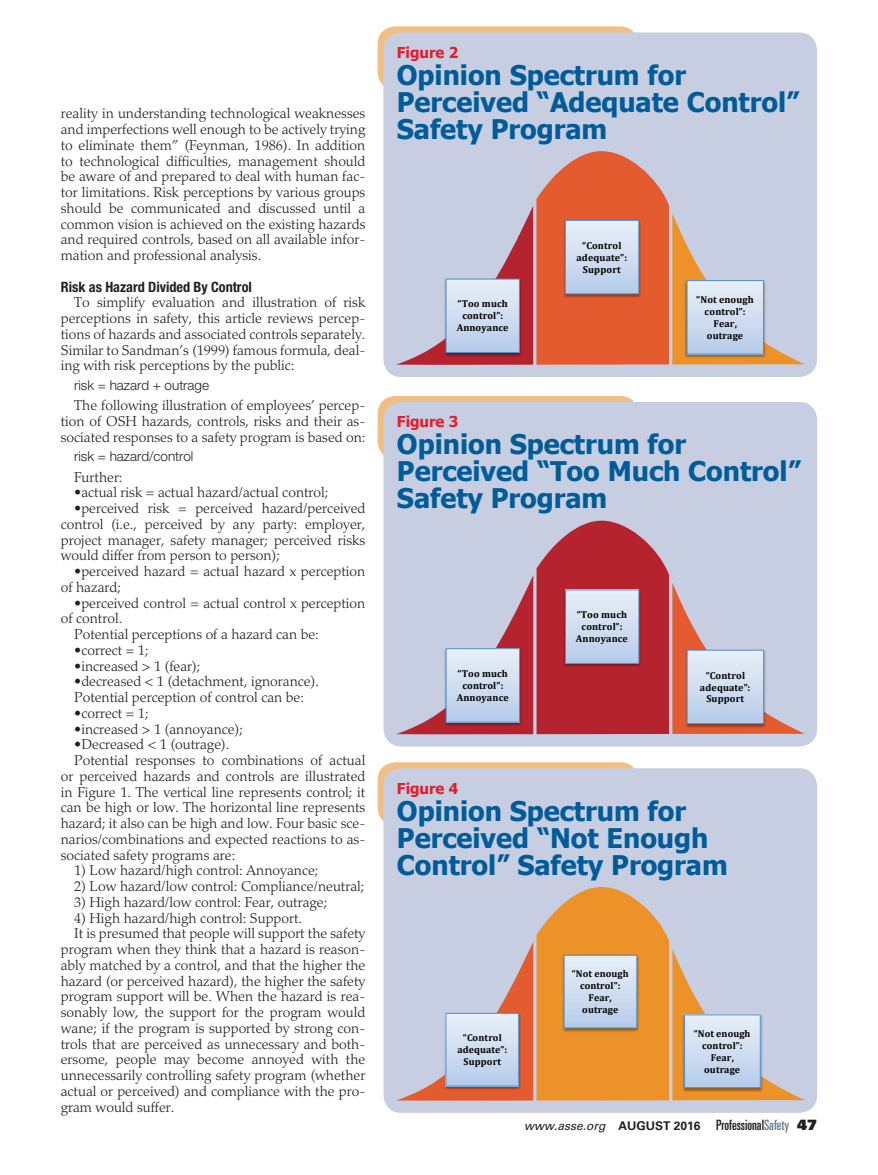
<style>
.page{position:relative;width:878px;height:1175px;background:#fff}
.page>*{position:absolute;margin:0;border:0;box-sizing:border-box;transform-origin:0 0}
.t1{font:700 27px/27px "Tahoma";color:#005c99}
.t2{font:700 15px "Tahoma";color:#e11e30}
.t3{font:300 14.25px/15.8px "Palatino LT Std";color:#231f20;text-align:justify}
.t4{font:700 condensed 14.25px "Helvetica Neue LT Std";color:#231f20}
.t5{font:300 13.5px "Helvetica Neue LT Std";color:#231f20}
.t6{font:italic 12px "Univers LT Std";color:#231f20}
.t7{font:700 10.05px/12px "Cambria";letter-spacing:.005em;color:#000;text-align:center}
.t8{font:700 9.9px/12px "Cambria";letter-spacing:.005em;color:#000;text-align:center}
.s1{font-weight:700;font-style:normal}
.s2{font-style:normal;font-stretch:ultra-condensed;font-size:14.25px}
.s3{font-style:normal;font-stretch:ultra-condensed;font-size:14.25px;color:#657c91}
.s4{font-family:"Univers LT Std X Black";font-style:normal;font-size:14.25px}
</style>
<div class="page">
<div style="left:377px;top:26px;width:261px;height:64px;background:#f1be84;border-radius:18px"></div>
<div style="left:383px;top:32px;width:434px;height:345px;background:#c7cee2;border-radius:18px"></div>
<svg style="left:396px;top:151px;width:408px;height:214px"></svg>
<img style="left:561px;top:218px;width:81px;height:81px">
<svg style="left:567px;top:222px;width:70px;height:70px"></svg>
<div style="left:565px;top:220px;width:74px;height:74px;border:1px solid #518ec5"></div>
<img style="left:565px;top:224px;width:73px;height:66px">
<img style="left:442px;top:277px;width:81px;height:81px">
<svg style="left:447px;top:281px;width:71px;height:70px"></svg>
<div style="left:445px;top:279px;width:75px;height:74px;border:1px solid #518ec5"></div>
<img style="left:446px;top:283px;width:73px;height:65px">
<img style="left:682px;top:278px;width:85px;height:82px">
<svg style="left:688px;top:282px;width:73px;height:70px"></svg>
<div style="left:686px;top:280px;width:77px;height:74px;border:1px solid #518ec5"></div>
<img style="left:687px;top:284px;width:76px;height:66px">
<div style="left:377px;top:396px;width:261px;height:63px;background:#f1be84;border-radius:18px"></div>
<div style="left:383px;top:402px;width:434px;height:344px;background:#c7cee2;border-radius:18px"></div>
<svg style="left:397px;top:520px;width:407px;height:214px"></svg>
<img style="left:561px;top:587px;width:81px;height:82px">
<svg style="left:567px;top:591px;width:70px;height:70px"></svg>
<div style="left:565px;top:589px;width:74px;height:74px;border:1px solid #518ec5"></div>
<img style="left:565px;top:594px;width:73px;height:65px">
<img style="left:442px;top:646px;width:81px;height:81px">
<svg style="left:447px;top:650px;width:71px;height:70px"></svg>
<div style="left:445px;top:648px;width:75px;height:74px;border:1px solid #518ec5"></div>
<img style="left:446px;top:652px;width:73px;height:66px">
<img style="left:683px;top:647px;width:84px;height:82px">
<svg style="left:688px;top:652px;width:74px;height:70px"></svg>
<div style="left:686px;top:650px;width:78px;height:74px;border:1px solid #518ec5"></div>
<img style="left:687px;top:654px;width:76px;height:65px">
<div style="left:377px;top:762px;width:261px;height:63px;background:#f1be84;border-radius:18px"></div>
<div style="left:383px;top:768px;width:434px;height:344px;background:#c7cee2;border-radius:18px"></div>
<svg style="left:398px;top:887px;width:406px;height:213px"></svg>
<img style="left:560px;top:952px;width:80px;height:81px">
<svg style="left:565px;top:956px;width:70px;height:70px"></svg>
<div style="left:563px;top:954px;width:74px;height:74px;border:1px solid #518ec5"></div>
<img style="left:564px;top:959px;width:72px;height:65px">
<img style="left:442px;top:1011px;width:80px;height:80px">
<svg style="left:447px;top:1015px;width:70px;height:69px"></svg>
<div style="left:445px;top:1013px;width:74px;height:73px;border:1px solid #518ec5"></div>
<img style="left:446px;top:1017px;width:72px;height:64px">
<img style="left:680px;top:1012px;width:84px;height:81px">
<svg style="left:686px;top:1016px;width:72px;height:69px"></svg>
<div style="left:684px;top:1014px;width:76px;height:73px;border:1px solid #518ec5"></div>
<img style="left:684px;top:1019px;width:75px;height:64px">
<p class="t3" style="left:61px;top:106px;width:306px">reality in understanding technological weaknesses and imperfections well enough to be actively trying to eliminate them” (Feynman, 1986). In addition to technological difficulties, management should be aware of and prepared to deal with human fac&shy;tor limitations. Risk perceptions by various groups should be communicated and discussed until a common vision is achieved on the existing hazards and required controls, based on all available infor&shy;mation and professional analysis.</p>
<p class="t4" style="left:61px;top:278px;width:193px">Risk as Hazard Divided By Control</p>
<p class="t3" style="left:61px;top:295px;width:306px;text-indent:13px">To simplify evaluation and illustration of risk perceptions in safety, this article reviews percep&shy;tions of hazards and associated controls separately.<br>Similar to Sandman’s (1999) famous formula, deal&shy;ing with risk perceptions by the public:</p>
<p class="t5" style="left:74px;top:377px;width:136px">risk = hazard + outrage</p>
<p class="t3" style="left:61px;top:398px;width:306px;text-indent:13px">The following illustration of employees’ percep&shy;tion of OSH hazards, controls, risks and their as&shy;sociated responses to a safety program is based on:</p>
<p class="t5" style="left:74px;top:448px;width:121px">risk = hazard/control</p>
<p class="t3" style="left:74px;top:469px;width:50px">Further:</p>
<p class="t3" style="left:74px;top:485px;width:256px">•actual risk = actual hazard/actual control;</p>
<p class="t3" style="left:61px;top:500px;width:306px;text-indent:13px">•perceived risk = perceived hazard/perceived control (i.e., perceived by any party: employer, project manager, safety manager; perceived risks would differ from person to person);</p>
<p class="t3" style="left:61px;top:563px;width:306px;text-indent:13px">•perceived hazard = actual hazard x perception of hazard;</p>
<p class="t3" style="left:74px;top:595px;width:292px">•perceived control = actual control x perception</p>
<p class="t3" style="left:61px;top:611px;width:63px">of control.</p>
<p class="t3" style="left:74px;top:626px;width:246px">Potential perceptions of a hazard can be:</p>
<p class="t3" style="left:74px;top:642px;width:76px">•correct = 1;</p>
<p class="t3" style="left:74px;top:658px;width:128px">•increased &gt; 1 (fear);</p>
<p class="t3" style="left:74px;top:674px;width:246px">•decreased &lt; 1 (detachment, ignorance).<br>Potential perception of control can be:</p>
<p class="t3" style="left:74px;top:705px;width:76px">•correct = 1;</p>
<p class="t3" style="left:74px;top:721px;width:170px">•increased &gt; 1 (annoyance);</p>
<p class="t3" style="left:74px;top:737px;width:157px">•Decreased &lt; 1 (outrage).</p>
<p class="t3" style="left:74px;top:752px;width:292px">Potential responses to combinations of actual</p>
<p class="t3" style="left:61px;top:768px;width:306px">or perceived hazards and controls are illustrated</p>
<p class="t3" style="left:61px;top:784px;width:306px">in Figure 1. The vertical line represents control; it</p>
<p class="t3" style="left:61px;top:800px;width:306px">can be high or low. The horizontal line represents</p>
<p class="t3" style="left:61px;top:815px;width:306px">hazard; it also can be high and low. Four basic sce-</p>
<p class="t3" style="left:61px;top:831px;width:306px">narios/combinations and expected reactions to as-</p>
<p class="t3" style="left:61px;top:847px;width:176px">sociated safety programs are:</p>
<p class="t3" style="left:74px;top:863px;width:246px">1) Low hazard/high control: Annoyance;</p>
<p class="t3" style="left:74px;top:878px;width:292px">2) Low hazard/low control: Compliance/neutral;</p>
<p class="t3" style="left:74px;top:894px;width:254px">3) High hazard/low control: Fear, outrage;</p>
<p class="t3" style="left:74px;top:910px;width:229px">4) High hazard/high control: Support.</p>
<p class="t3" style="left:74px;top:926px;width:293px">It is presumed that people will support the safety</p>
<p class="t3" style="left:61px;top:941px;width:306px">program when they think that a hazard is reason-</p>
<p class="t3" style="left:61px;top:957px;width:306px">ably matched by a control, and that the higher the</p>
<p class="t3" style="left:61px;top:973px;width:306px">hazard (or perceived hazard), the higher the safety</p>
<p class="t3" style="left:61px;top:989px;width:306px">program support will be. When the hazard is rea-</p>
<p class="t3" style="left:61px;top:1004px;width:306px">sonably low, the support for the program would</p>
<p class="t3" style="left:61px;top:1020px;width:306px">wane; if the program is supported by strong con-</p>
<p class="t3" style="left:61px;top:1036px;width:306px">trols that are perceived as unnecessary and both-</p>
<p class="t3" style="left:61px;top:1051px;width:306px">ersome, people may become annoyed with the</p>
<p class="t3" style="left:61px;top:1067px;width:306px">unnecessarily controlling safety program (whether</p>
<p class="t3" style="left:61px;top:1083px;width:306px">actual or perceived) and compliance with the pro-</p>
<p class="t3" style="left:61px;top:1099px;width:115px">gram would suffer.</p>
<p class="t2" style="left:397px;top:42px;width:63px">Figure 2</p>
<h1 class="t1" style="left:397px;top:60px;width:404px">Opinion Spectrum for<br>Perceived “Adequate Control”<br>Safety Program</h1>
<p class="t7" style="left:576px;top:239px;width:52px">“Control adequate”:<br>Support</p>
<p class="t7" style="left:457px;top:297px;width:53px">“Too much control”:<br>Annoyance</p>
<p class="t7" style="left:696px;top:293px;width:59px">“Not enough control”:<br>Fear, outrage</p>
<p class="t2" style="left:397px;top:411px;width:63px">Figure 3</p>
<h1 class="t1" style="left:397px;top:429px;width:405px">Opinion Spectrum for<br>Perceived “Too Much Control”<br>Safety Program</h1>
<p class="t7" style="left:576px;top:608px;width:53px">“Too much control”:<br>Annoyance</p>
<p class="t7" style="left:457px;top:667px;width:53px">“Too much control”:<br>Annoyance</p>
<p class="t7" style="left:699px;top:669px;width:52px">“Control adequate”:<br>Support</p>
<p class="t2" style="left:397px;top:777px;width:63px">Figure 4</p>
<h1 class="t1" style="left:397px;top:795px;width:332px">Opinion Spectrum for<br>Perceived “Not Enough<br>Control” Safety Program</h1>
<p class="t8" style="left:572px;top:967px;width:58px">“Not enough control”:<br>Fear, outrage</p>
<p class="t8" style="left:457px;top:1031px;width:52px">“Control adequate”:<br>Support</p>
<p class="t8" style="left:693px;top:1027px;width:58px">“Not enough control”:<br>Fear, outrage</p>
<p class="t6" style="left:524px;top:1118px;width:294px">www.asse.org <span class="s1">AUGUST 2016</span> <span class="s2">Professional</span><span class="s3">Safety</span> <span class="s4">47</span></p>
</div>
